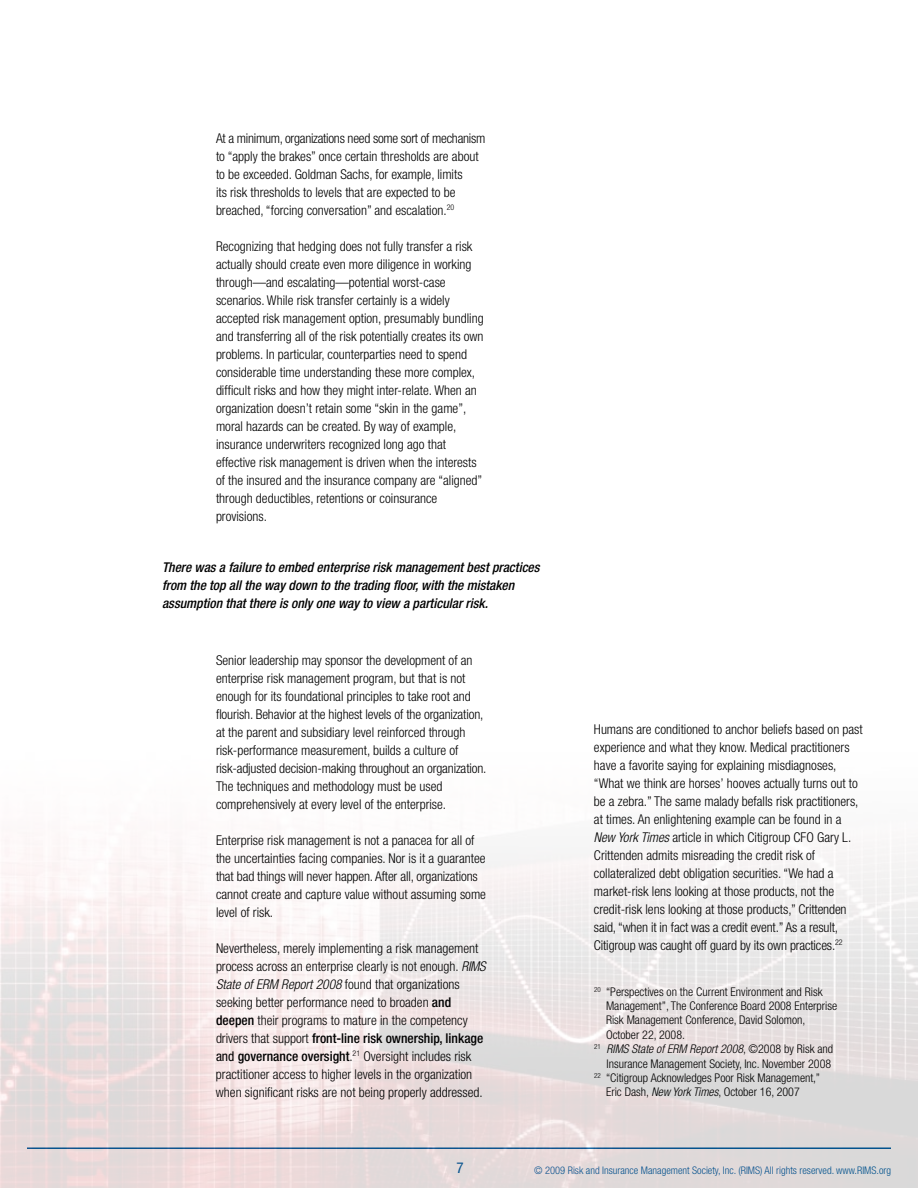
<style>
.page{position:relative;width:918px;height:1188px;background:#fff}
.page>*{position:absolute;margin:0;border:0;box-sizing:border-box;transform-origin:0 0}
.t1{font:condensed 15px "Helvetica Neue";color:#0062a7}
.t2{font:300 condensed 13.5px/18px "Helvetica Neue";color:#000}
.t3{font:italic 500 condensed 13.5px/18px "Helvetica Neue";color:#000}
.t4{font:300 condensed 12px "Helvetica Neue";color:#000}
.t5{font:italic 300 condensed 12px "Helvetica Neue";color:#000}
.t6{font:300 condensed 10.5px "Helvetica Neue";color:#0062a7}
.s1{font-style:italic}
.s2{font-weight:500}
.s3{font-weight:400}
.s4{font-style:normal}
</style>
<div class="page">
<img style="left:0;top:845px;width:918px;height:343px">
<p class="t2" style="left:216px;top:129px;width:271px">At a minimum, organizations need some sort of mechanism to “apply the brakes” once certain thresholds are about to be exceeded. Goldman Sachs, for example, limits<br>its risk thresholds to levels that are expected to be breached, “forcing conversation” and escalation.<sup>20</sup></p>
<p class="t2" style="left:216px;top:237px;width:269px">Recognizing that hedging does not fully transfer a risk actually should create even more diligence in working through—and escalating—potential worst-case scenarios. While risk transfer certainly is a widely accepted risk management option, presumably bundling and transferring all of the risk potentially creates its own problems. In particular, counterparties need to spend considerable time understanding these more complex, difficult risks and how they might inter-relate. When an organization doesn’t retain some “skin in the game”, moral hazards can be created. By way of example, insurance underwriters recognized long ago that effective risk management is driven when the interests of the insured and the insurance company are “aligned” through deductibles, retentions or coinsurance provisions.</p>
<p class="t3" style="left:162px;top:558px;width:379px">There was a failure to embed enterprise risk management best practices from the top all the way down to the trading floor, with the mistaken assumption that there is only one way to view a particular risk.</p>
<p class="t2" style="left:216px;top:651px;width:272px">Senior leadership may sponsor the development of an enterprise risk management program, but that is not enough for its foundational principles to take root and flourish. Behavior at the highest levels of the organization, at the parent and subsidiary level reinforced through risk-performance measurement, builds a culture of risk-adjusted decision-making throughout an organization.<br>The techniques and methodology must be used comprehensively at every level of the enterprise.</p>
<p class="t2" style="left:216px;top:831px;width:272px">Enterprise risk management is not a panacea for all of the uncertainties facing companies. Nor is it a guarantee that bad things will never happen. After all, organizations cannot create and capture value without assuming some level of risk.</p>
<p class="t2" style="left:216px;top:939px;width:271px">Nevertheless, merely implementing a risk management process across an enterprise clearly is not enough. <span class="s1">RIMS State of ERM Report 2008</span> found that organizations seeking better performance need to broaden <span class="s2">and deepen</span> their programs to mature in the competency drivers that support <span class="s2">front-line risk ownership, linkage </span><span class="s3">and</span> <span class="s2">governance oversight</span>.<sup>21</sup> Oversight includes risk practitioner access to higher levels in the organization when significant risks are not being properly addressed.</p>
<p class="t2" style="left:594px;top:720px;width:270px">Humans are conditioned to anchor beliefs based on past experience and what they know. Medical practitioners have a favorite saying for explaining misdiagnoses, “What we think are horses’ hooves actually turns out to be a zebra.” The same malady befalls risk practitioners, at times. An enlightening example can be found in a <span class="s1">New York Times</span> article in which Citigroup CFO Gary L.<br>Crittenden admits misreading the credit risk of collateralized debt obligation securities. “We had a market-risk lens looking at those products, not the credit-risk lens looking at those products,” Crittenden said, “when it in fact was a credit event.” As a result, Citigroup was caught off guard by its own practices.<sup>22</sup></p>
<p class="t4" style="left:594px;top:985px;width:230px"><sup>20</sup> “Perspectives on the Current Environment and Risk</p>
<p class="t4" style="left:606px;top:999px;width:233px">Management”, The Conference Board 2008 Enterprise</p>
<p class="t4" style="left:606px;top:1013px;width:201px">Risk Management Conference, David Solomon,</p>
<p class="t4" style="left:606px;top:1028px;width:80px">October 22, 2008.</p>
<p class="t5" style="left:594px;top:1042px;width:241px"><sup>21</sup> RIMS State of ERM Report 2008<span class="s4">, ©2008 by Risk and</span></p>
<p class="t4" style="left:606px;top:1057px;width:226px">Insurance Management Society, Inc. November 2008</p>
<p class="t4" style="left:594px;top:1071px;width:227px"><sup>22</sup> “Citigroup Acknowledges Poor Risk Management,”</p>
<p class="t4" style="left:606px;top:1085px;width:195px">Eric Dash, <span class="s1">New York Times</span>, October 16, 2007</p>
<p class="t1" style="left:457px;top:1159px;width:9px">7</p>
<p class="t6" style="left:534px;top:1164px;width:358px">© 2009 Risk and Insurance Management Society, Inc. (RIMS) All rights reserved. www.RIMS.org</p>
</div>
